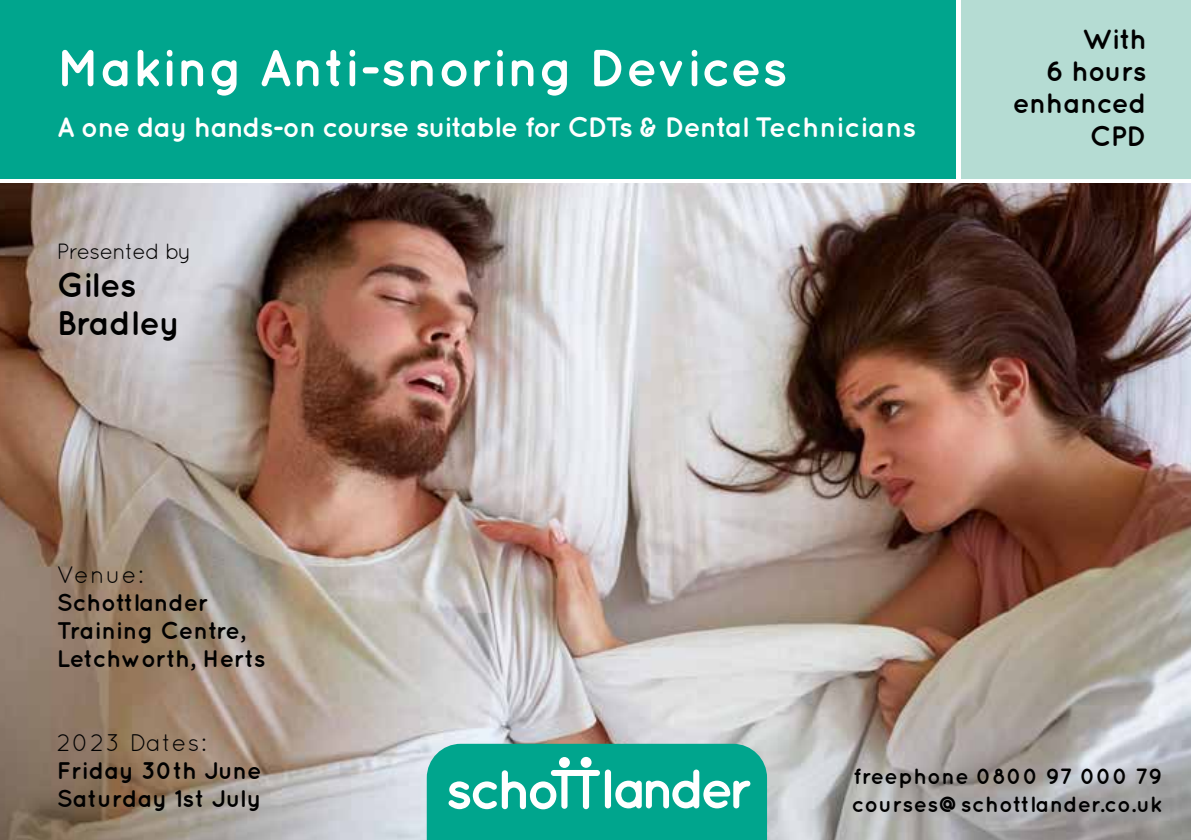
<style>
.page{position:relative;width:1191px;height:840px;background:#fff}
.page>*{position:absolute;margin:0;border:0;box-sizing:border-box;transform-origin:0 0}
.t1{font:700 52px "Quicksand";color:#fff}
.t2{font:700 34px/38px "Quicksand";letter-spacing:-.03em;color:#000}
.t3{font:700 28px "Quicksand";letter-spacing:-.04em;color:#fff}
.t4{font:700 28px/32px "Quicksand";letter-spacing:-.02em;color:#000;text-align:right}
.t5{font:700 24px/28px "Quicksand";color:#000}
.t6{font:24px "Quicksand";letter-spacing:.05em;color:#000}
.t7{font:700 22px/28px "Quicksand";letter-spacing:.02em;color:#000}
.t8{font:22px "Quicksand";letter-spacing:-.03em;color:#000}
</style>
<div class="page">
<img style="left:0;top:183px;width:1191px;height:656px">
<div style="left:0;top:0;width:955px;height:178px;background:#00a58d"></div>
<svg style="left:427px;top:743px;width:340px;height:96px;background:#24b19c"></svg>
<div style="left:561px;top:769px;width:6px;height:39px;background:#fff;border-radius:3px"></div>
<div style="left:583px;top:769px;width:6px;height:39px;background:#fff;border-radius:3px"></div>
<div style="left:551px;top:769px;width:27px;height:6px;background:#fff;border-radius:3px"></div>
<div style="left:572px;top:769px;width:28px;height:6px;background:#fff;border-radius:3px"></div>
<div style="left:580px;top:756px;width:11px;height:11px;background:#fff;border-radius:50%"></div>
<div style="left:559px;top:756px;width:11px;height:11px;background:#fff;border-radius:50%"></div>
<div style="left:961px;top:0;width:230px;height:178px;background:#b5dcd3"></div>
<h1 class="t1" style="left:57px;top:37px;width:732px">Making Anti-snoring Devices</h1>
<p class="t3" style="left:57px;top:110px;width:861px">A one day hands-on course suitable for CDTs &amp; Dental Technicians</p>
<p class="t8" style="left:57px;top:238px;width:136px">Presented by</p>
<h2 class="t2" style="left:57px;top:264px;width:125px">Giles<br>Bradley</h2>
<p class="t6" style="left:57px;top:560px;width:88px">Venue:</p>
<p class="t5" style="left:57px;top:587px;width:210px">Schottlander<br>Training Centre,<br>Letchworth, Herts</p>
<p class="t4" style="left:1012px;top:23px;width:135px">With<br>6 hours enhanced<br>CPD</p>
<p class="t6" style="left:57px;top:728px;width:151px">2023 Dates:</p>
<p class="t5" style="left:57px;top:755px;width:206px">Friday 30th June<br>Saturday 1st July</p>
<p class="t7" style="left:852px;top:761px;width:312px">freephone 0800 97 000 79 courses@schottlander.co.uk</p>
</div>
